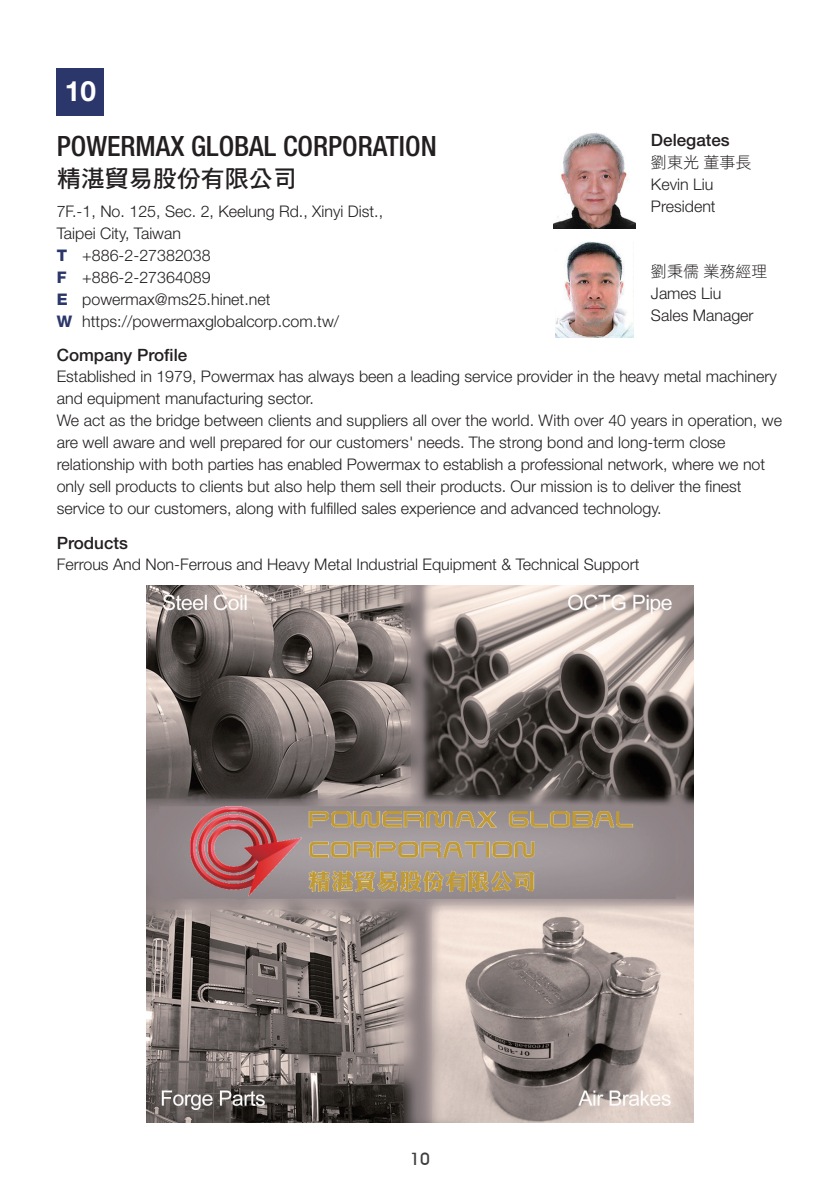
<style>
.page{position:relative;width:840px;height:1191px;background:#fff}
.page>*{position:absolute;margin:0;border:0;box-sizing:border-box;transform-origin:0 0}
.公司名E{font:500 condensed 28px "Helvetica Neue LT Std";color:#231f20}
.NO{font:700 28px "Helvetica Neue LT Std";color:#fff}
.公司名C{font:24px "DF Hei Std W7";color:#231f20}
.內文粗{font:500 17px "Helvetica Neue LT Std";color:#231f20}
.t1{font:500 17px "Avant Garde IT Cby BT";color:#3e3e3f}
.內文{font:300 16px/22px "Helvetica Neue LT Std";color:#231f20}
.內文-2{font:16px "DF Hei Std W3";color:#231f20}
.s1{font-weight:800;color:#2b376b}
</style>
<div class="page">
<div style="left:57px;top:68px;width:47px;height:47px;background:#2b376b"></div>
<img style="left:553px;top:133px;width:82px;height:95px">
<img style="left:555px;top:241px;width:78px;height:96px">
<img style="left:147px;top:586px;width:545px;height:537px">
<p class="NO" style="left:65px;top:74px;width:33px">10</p>
<p class="內文粗" style="left:650px;top:130px;width:80px">Delegates</p>
<p class="內文-2" style="left:650px;top:153px;width:102px">劉東光董事長</p>
<p class="內文" style="left:650px;top:173px;width:64px">Kevin Liu</p>
<p class="內文" style="left:650px;top:195px;width:66px">President</p>
<p class="公司名E" style="left:57px;top:129px;width:381px">POWERMAX GLOBAL CORPORATION</p>
<p class="公司名C" style="left:57px;top:165px;width:242px">精湛貿易股份有限公司</p>
<p class="內文" style="left:57px;top:200px;width:328px">7F.-1, No. 125, Sec. 2, Keelung Rd., Xinyi Dist.,</p>
<p class="內文" style="left:57px;top:222px;width:126px">Taipei City, Taiwan</p>
<p class="內文" style="left:57px;top:243px;width:155px"><span class="s1">T</span> +886-2-27382038</p>
<p class="內文" style="left:57px;top:265px;width:155px"><span class="s1">F</span> +886-2-27364089</p>
<p class="內文" style="left:57px;top:287px;width:215px"><span class="s1">E</span> powermax@ms25.hinet.net</p>
<p class="內文" style="left:57px;top:309px;width:284px"><span class="s1">W</span> https://powermaxglobalcorp.com.tw/</p>
<p class="內文粗" style="left:57px;top:345px;width:132px">Company Profile</p>
<p class="內文" style="left:57px;top:365px;width:721px">Established in 1979, Powermax has always been a leading service provider in the heavy metal machinery and equipment manufacturing sector.</p>
<p class="內文" style="left:57px;top:409px;width:726px">We act as the bridge between clients and suppliers all over the world. With over 40 years in operation, we are well aware and well prepared for our customers' needs. The strong bond and long-term close relationship with both parties has enabled Powermax to establish a professional network, where we not only sell products to clients but also help them sell their products. Our mission is to deliver the finest service to our customers, along with fulfilled sales experience and advanced technology.</p>
<p class="內文粗" style="left:57px;top:532px;width:73px">Products</p>
<p class="內文" style="left:57px;top:553px;width:584px">Ferrous And Non-Ferrous and Heavy Metal Industrial Equipment &amp; Technical Support</p>
<p class="內文-2" style="left:650px;top:262px;width:118px">劉秉儒業務經理</p>
<p class="內文" style="left:650px;top:282px;width:72px">James Liu</p>
<p class="內文" style="left:650px;top:304px;width:104px">Sales Manager</p>
<p class="t1" style="left:410px;top:1148px;width:21px">10</p>
</div>
